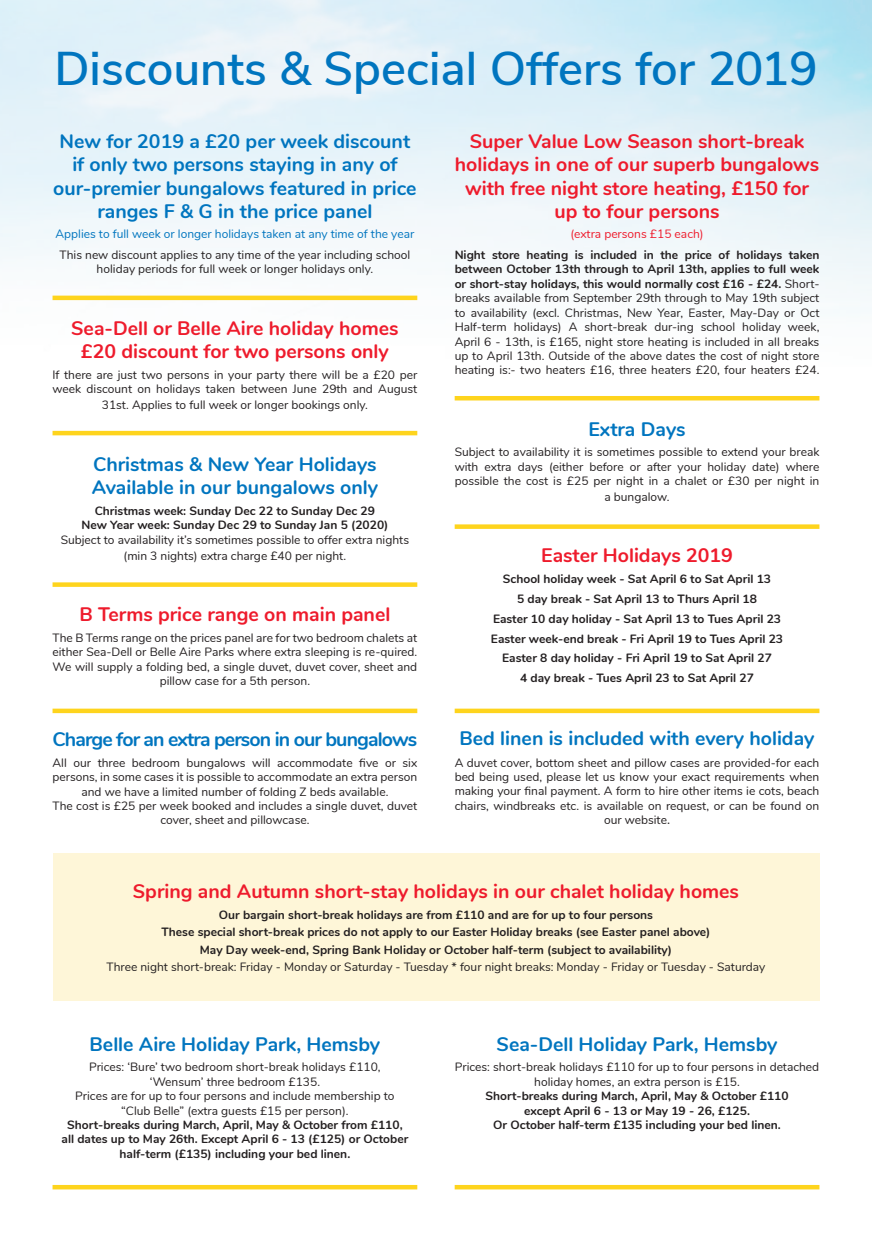
<style>
.page{position:relative;width:872px;height:1242px;background:#fff}
.page>*{position:absolute;margin:0;border:0;box-sizing:border-box;transform-origin:0 0}
.t1{font:600 47.25px "Nunito Sans";color:#0075bf}
.t2{font:700 19.5px/23.4px "Nunito";color:#ee1b2c;text-align:center}
.t3{font:700 19.5px/23.4px "Nunito";color:#0075bf;text-align:center}
.t4{font:700 19.5px "Nunito";letter-spacing:-.045em;color:#0075bf}
.t5{font:12px/14.4px "Nunito";color:#231f20;text-align:center}
.t6{font:700 12px/14.4px "Nunito";color:#231f20;text-align:center}
.t7{font:12px "Nunito";color:#0075bf}
.t8{font:12px "Nunito";color:#ee1b2c}
.s1{font-weight:700}
.s2{font-size:13.5px}
</style>
<div class="page">
<div style="left:53px;top:854px;width:766px;height:147px;background:#fef6d8"></div>
<hr style="left:53px;top:296px;width:364px;height:4px;background:#fed41d">
<hr style="left:53px;top:431px;width:364px;height:4px;background:#fed41d">
<div style="left:53px;top:582px;width:364px;height:5px;background:#fed41d"></div>
<div style="left:53px;top:708px;width:364px;height:5px;background:#fed41d"></div>
<div style="left:455px;top:708px;width:364px;height:5px;background:#fed41d"></div>
<div style="left:455px;top:524px;width:364px;height:5px;background:#fed41d"></div>
<hr style="left:455px;top:396px;width:364px;height:4px;background:#fed41d">
<hr style="left:53px;top:1185px;width:364px;height:4px;background:#fed41d">
<hr style="left:455px;top:1185px;width:364px;height:4px;background:#fed41d">
<p class="t1" style="left:54px;top:34px;width:764px">Discounts &amp; Special Offers for 2019</p>
<p class="t3" style="left:53px;top:128px;width:365px">New for 2019 a £20 per week discount if only two persons staying in any of our-premier bungalows featured in price ranges F &amp; G in the price panel</p>
<p class="t7" style="left:55px;top:225px;width:360px">Applies to full week or longer holidays taken at any time of the year</p>
<p class="t5" style="left:60px;top:247px;width:352px">This new discount applies to any time of the year including school holiday periods for full week or longer holidays only.</p>
<p class="t2" style="left:455px;top:128px;width:366px">Super Value Low Season short-break holidays in one of our superb bungalows with free night store heating, £150 for up to four persons</p>
<p class="t8" style="left:570px;top:225px;width:135px">(extra persons £15 each)</p>
<p class="t5" style="left:455px;top:247px;width:366px;text-align:justify"><span class="s1">Night store heating is included in the price of holidays taken between October 13th through to April 13th, applies to full week or short-stay holidays, this would normally cost £16 - £24.</span> Short&shy;breaks available from September 29th through to May 19th subject to availability (excl. Christmas, New Year, Easter, May-Day or Oct Half-term holidays) A short-break dur-ing school holiday week, April 6 - 13th, is £165, night store heating is included in all breaks up to April 13th. Outside of the above dates the cost of night store heating is:- two heaters £16, three heaters £20, four heaters £24.</p>
<p class="t2" style="left:71px;top:315px;width:329px">Sea-Dell or Belle Aire holiday homes</p>
<p class="t2" style="left:81px;top:338px;width:309px">£20 discount for two persons only</p>
<p class="t5" style="left:53px;top:367px;width:366px;text-align:left">If there are just two persons in your party there will be a £20 per week discount on holidays taken between June 29th and August</p>
<p class="t5" style="left:102px;top:397px;width:268px">31st. Applies to full week or longer bookings only.</p>
<p class="t3" style="left:93px;top:451px;width:285px">Christmas &amp; New Year Holidays</p>
<p class="t3" style="left:92px;top:474px;width:288px">Available in our bungalows only</p>
<p class="t6" style="left:95px;top:503px;width:282px">Christmas week: Sunday Dec 22 to Sunday Dec 29</p>
<p class="t6" style="left:81px;top:517px;width:308px">New Year week: Sunday Dec 29 to Sunday Jan 5 (2020)</p>
<p class="t5" style="left:61px;top:530px;width:350px;line-height:16.2px">Subject to availability it’s sometimes possible to offer extra nights (min 3 nights) extra charge £40 per night.</p>
<p class="t2" style="left:79px;top:601px;width:312px">B Terms price range on main panel</p>
<p class="t5" style="left:53px;top:629px;width:366px">The B Terms range on the prices panel are for two bedroom chalets at either Sea-Dell or Belle Aire Parks where extra sleeping is re-quired.<br>We will supply a folding bed, a single duvet, duvet cover, sheet and pillow case for a 5th person.</p>
<p class="t4" style="left:53px;top:725px;width:366px">Charge for an extra person in our bungalows</p>
<p class="t5" style="left:53px;top:755px;width:366px">All our three bedroom bungalows will accommodate five or six persons, in some cases it is possible to accommodate an extra person and we have a limited number of folding Z beds available.</p>
<p class="t5" style="left:53px;top:798px;width:366px">The cost is £25 per week booked and includes a single duvet, duvet cover, sheet and pillowcase.</p>
<p class="t3" style="left:588px;top:416px;width:99px">Extra Days</p>
<p class="t5" style="left:455px;top:444px;width:366px;text-align:justify">Subject to availability it is sometimes possible to extend your break with extra days (either before or after your holiday date) where possible the cost is £25 per night in a chalet or £30 per night in</p>
<p class="t5" style="left:604px;top:489px;width:67px">a bungalow.</p>
<p class="t2" style="left:541px;top:543px;width:193px">Easter Holidays 2019</p>
<p class="t6" style="left:503px;top:571px;width:270px">School holiday week - Sat April 6 to Sat April 13</p>
<p class="t6" style="left:517px;top:591px;width:241px">5 day break - Sat April 13 to Thurs April 18</p>
<p class="t6" style="left:493px;top:611px;width:289px">Easter 10 day holiday - Sat April 13 to Tues April 23</p>
<p class="t6" style="left:491px;top:630px;width:294px">Easter week-end break - Fri April 19 to Tues April 23</p>
<p class="t6" style="left:502px;top:650px;width:271px">Easter 8 day holiday - Fri April 19 to Sat April 27</p>
<p class="t6" style="left:520px;top:670px;width:235px">4 day break - Tues April 23 to Sat April 27</p>
<p class="t3" style="left:459px;top:725px;width:356px">Bed linen is included with every holiday</p>
<p class="t5" style="left:455px;top:754px;width:366px">A duvet cover, bottom sheet and pillow cases are provided-for each bed being used, please let us know your exact requirements when making your final payment. A form to hire other items ie cots, beach chairs, windbreaks etc. is available on request, or can be found on our website<span class="s2">.</span></p>
<p class="t2" style="left:133px;top:878px;width:607px">Spring and Autumn short-stay holidays in our chalet holiday homes</p>
<p class="t6" style="left:219px;top:906px;width:436px">Our bargain short-break holidays are from £110 and are for up to four persons</p>
<p class="t6" style="left:161px;top:924px;width:550px">These special short-break prices do not apply to our Easter Holiday breaks (see Easter panel above)</p>
<p class="t6" style="left:200px;top:941px;width:474px">May Day week-end, Spring Bank Holiday or October half-term (subject to availability)</p>
<p class="t5" style="left:107px;top:959px;width:660px">Three night short-break: Friday - Monday or Saturday - Tuesday * four night breaks: Monday - Friday or Tuesday - Saturday</p>
<p class="t3" style="left:90px;top:1031px;width:292px">Belle Aire Holiday Park, Hemsby</p>
<p class="t5" style="left:89px;top:1059px;width:293px">Prices: ‘Bure’ two bedroom short-break holidays £110,</p>
<p class="t5" style="left:150px;top:1073px;width:172px">‘Wensum’ three bedroom £135.</p>
<p class="t5" style="left:75px;top:1088px;width:321px">Prices are for up to four persons and include membership to</p>
<p class="t5" style="left:121px;top:1102px;width:229px">“Club Belle” (extra guests £15 per person).</p>
<p class="t6" style="left:67px;top:1117px;width:337px">Short-breaks during March, April, May &amp; October from £110,</p>
<p class="t6" style="left:62px;top:1131px;width:348px">all dates up to May 26th. Except April 6 - 13 (£125) or October half-term (£135) including your bed linen.</p>
<p class="t3" style="left:496px;top:1031px;width:282px">Sea-Dell Holiday Park, Hemsby</p>
<p class="t5" style="left:455px;top:1059px;width:366px">Prices: short-break holidays £110 for up to four persons in detached holiday homes, an extra person is £15.</p>
<p class="t6" style="left:485px;top:1088px;width:305px">Short-breaks during March, April, May &amp; October £110</p>
<p class="t6" style="left:524px;top:1102px;width:227px">except April 6 - 13 or May 19 - 26, £125.</p>
<p class="t6" style="left:493px;top:1117px;width:289px">Or October half-term £135 including your bed linen.</p>
</div>
